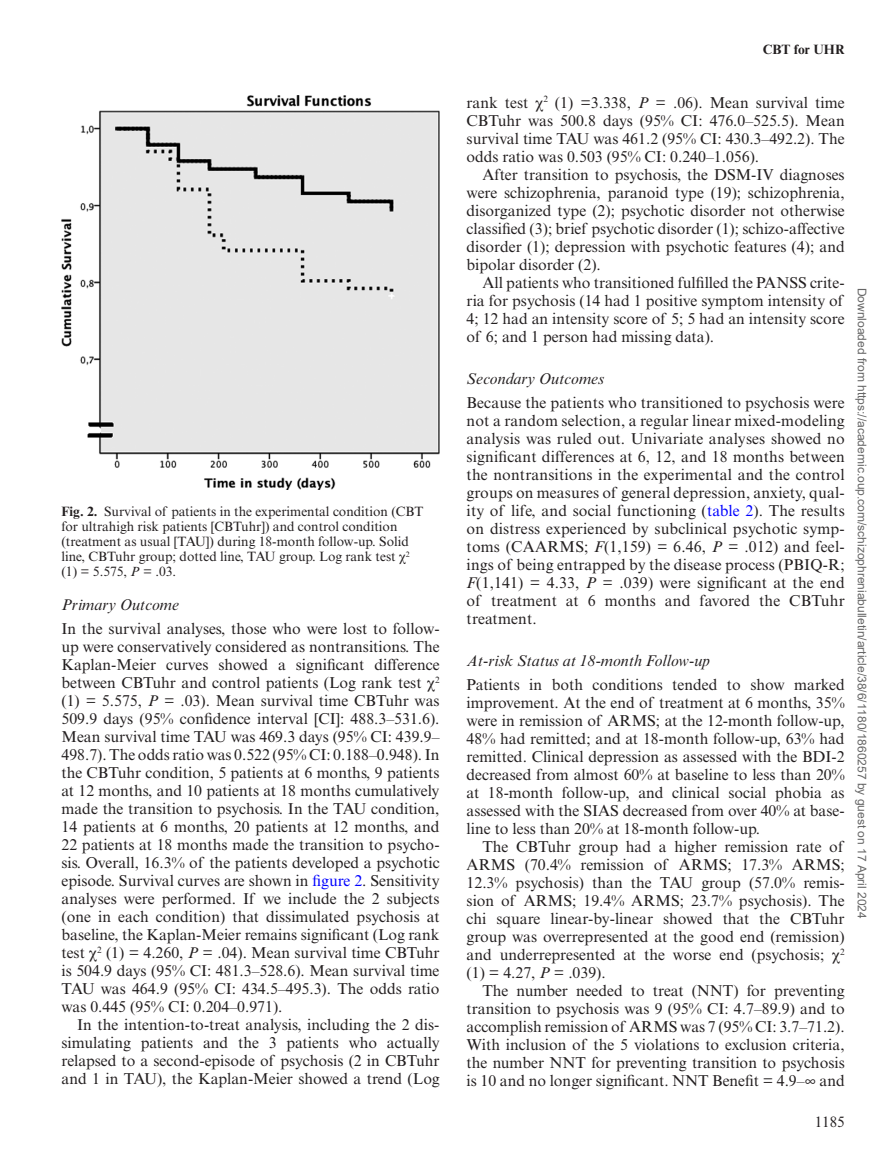
<style>
.page{position:relative;width:891px;height:1175px;background:#fff}
.page>*{position:absolute;margin:0;border:0;box-sizing:border-box;transform-origin:0 0}
.t1{font:15.75px/18px "Times New Roman MT Std";color:#231f20;text-align:justify}
.t2{font:italic 15.75px "Times New Roman MT Std";color:#231f20}
.t3{font:15px "Times New Roman MT Std";color:#231f20}
.t4{font:13.5px/15px "Times New Roman MT Std";color:#231f20}
.t5{font:700 13.5px "Times New Roman MT Std";color:#231f20}
.t6{font:12px "Arial";color:#666}
.s1{font-weight:700}
.s2{font-family:"Gandhari Unicode"}
.s3{font-style:italic}
.s4{color:#00f}
</style>
<div class="page">
<img style="left:61px;top:95px;width:378px;height:394px">
<p class="t4" style="left:61px;top:504px;width:364px"><span class="s1">Fig. 2.</span> Survival of patients in the experimental condition (CBT for ultrahigh risk patients [CBTuhr]) and control condition (treatment as usual [TAU]) during 18-month follow-up. Solid line, CBTuhr group; dotted line, TAU group. Log rank test <span class="s2">χ</span><sup>2 </sup>(1) = 5.575, <span class="s3">P</span> = .03.</p>
<p class="t2" style="left:61px;top:596px;width:119px">Primary Outcome</p>
<p class="t1" style="left:61px;top:620px;width:380px">In the survival analyses, those who were lost to follow&shy;up were conservatively considered as nontransitions. The Kaplan-Meier curves showed a significant difference between CBTuhr and control patients (Log rank test <span class="s2">χ</span><sup>2 </sup>(1) = 5.575, <span class="s3">P</span> = .03). Mean survival time CBTuhr was 509.9 days (95% confidence interval [CI]: 488.3–531.6).<br>Mean survival time TAU was 469.3 days (95% CI: 439.9– 498.7). The odds ratio was 0.522 (95% CI: 0.188–0.948). In the CBTuhr condition, 5 patients at 6 months, 9 patients at 12 months, and 10 patients at 18 months cumulatively made the transition to psychosis. In the TAU condition, 14 patients at 6 months, 20 patients at 12 months, and 22 patients at 18 months made the transition to psycho&shy;sis. Overall, 16.3% of the patients developed a psychotic episode. Survival curves are shown in <span class="s4">figure 2</span>. Sensitivity analyses were performed. If we include the 2 subjects (one in each condition) that dissimulated psychosis at baseline, the Kaplan-Meier remains significant (Log rank test <span class="s2">χ</span><sup>2</sup> (1) = 4.260, <span class="s3">P</span> = .04). Mean survival time CBTuhr is 504.9 days (95% CI: 481.3–528.6). Mean survival time TAU was 464.9 (95% CI: 434.5–495.3). The odds ratio was 0.445 (95% CI: 0.204–0.971).</p>
<p class="t1" style="left:61px;top:1016px;width:380px;text-indent:16px">In the intention-to-treat analysis, including the 2 dis&shy;simulating patients and the 3 patients who actually relapsed to a second-episode of psychosis (2 in CBTuhr and 1 in TAU), the Kaplan-Meier showed a trend (Log</p>
<p class="t5" style="left:763px;top:41px;width:83px">CBT for UHR</p>
<p class="t1" style="left:466px;top:93px;width:380px">rank test <span class="s2">χ</span><sup>2</sup> (1) =3.338, <span class="s3">P</span> = .06). Mean survival time CBTuhr was 500.8 days (95% CI: 476.0–525.5). Mean survival time TAU was 461.2 (95% CI: 430.3–492.2). The odds ratio was 0.503 (95% CI: 0.240–1.056).</p>
<p class="t1" style="left:466px;top:165px;width:380px;text-indent:16px">After transition to psychosis, the DSM-IV diagnoses were schizophrenia, paranoid type (19); schizophrenia, disorganized type (2); psychotic disorder not otherwise classified (3); brief psychotic disorder (1); schizo-affective disorder (1); depression with psychotic features (4); and bipolar disorder (2).</p>
<p class="t1" style="left:466px;top:273px;width:379px;text-indent:16px">All patients who transitioned fulfilled the PANSS crite&shy;ria for psychosis (14 had 1 positive symptom intensity of 4; 12 had an intensity score of 5; 5 had an intensity score of 6; and 1 person had missing data).</p>
<p class="t2" style="left:466px;top:369px;width:139px">Secondary Outcomes</p>
<p class="t1" style="left:466px;top:393px;width:380px">Because the patients who transitioned to psychosis were not a random selection, a regular linear mixed-modeling analysis was ruled out. Univariate analyses showed no significant differences at 6, 12, and 18 months between the nontransitions in the experimental and the control groups on measures of general depression, anxiety, qual&shy;ity of life, and social functioning (<span class="s4">table 2</span>). The results on distress experienced by subclinical psychotic symp&shy;toms (CAARMS; <span class="s3">F</span>(1,159) = 6.46, <span class="s3">P</span> = .012) and feel&shy;ings of being entrapped by the disease process (PBIQ-R; <span class="s3">F</span>(1,141) = 4.33, <span class="s3">P</span> = .039) were significant at the end of treatment at 6 months and favored the CBTuhr treatment.</p>
<p class="t2" style="left:466px;top:651px;width:245px">At-risk Status at 18-month Follow-up</p>
<p class="t1" style="left:466px;top:675px;width:380px">Patients in both conditions tended to show marked improvement. At the end of treatment at 6 months, 35% were in remission of ARMS; at the 12-month follow-up, 48% had remitted; and at 18-month follow-up, 63% had remitted. Clinical depression as assessed with the BDI-2 decreased from almost 60% at baseline to less than 20% at 18-month follow-up, and clinical social phobia as assessed with the SIAS decreased from over 40% at base&shy;line to less than 20% at 18-month follow-up.</p>
<p class="t1" style="left:466px;top:837px;width:380px;text-indent:16px">The CBTuhr group had a higher remission rate of ARMS (70.4% remission of ARMS; 17.3% ARMS; 12.3% psychosis) than the TAU group (57.0% remis&shy;sion of ARMS; 19.4% ARMS; 23.7% psychosis). The chi square linear-by-linear showed that the CBTuhr group was overrepresented at the good end (remission) and underrepresented at the worse end (psychosis; <span class="s2">χ</span><sup>2 </sup>(1) = 4.27, <span class="s3">P</span> = .039).</p>
<p class="t1" style="left:466px;top:981px;width:380px;text-indent:16px">The number needed to treat (NNT) for preventing transition to psychosis was 9 (95% CI: 4.7–89.9) and to accomplish remission of ARMS was 7 (95% CI: 3.7–71.2).<br>With inclusion of the 5 violations to exclusion criteria, the number NNT for preventing transition to psychosis is 10 and no longer significant. NNT Benefit = 4.9–∞ and</p>
<p class="t6" style="left:866px;top:288px;width:632px;rotate:90deg">Downloaded from https://academic.oup.com/schizophreniabulletin/article/38/6/1180/1860257 by guest on 17 April 2024</p>
<p class="t3" style="left:814px;top:1113px;width:31px">1185</p>
</div>
